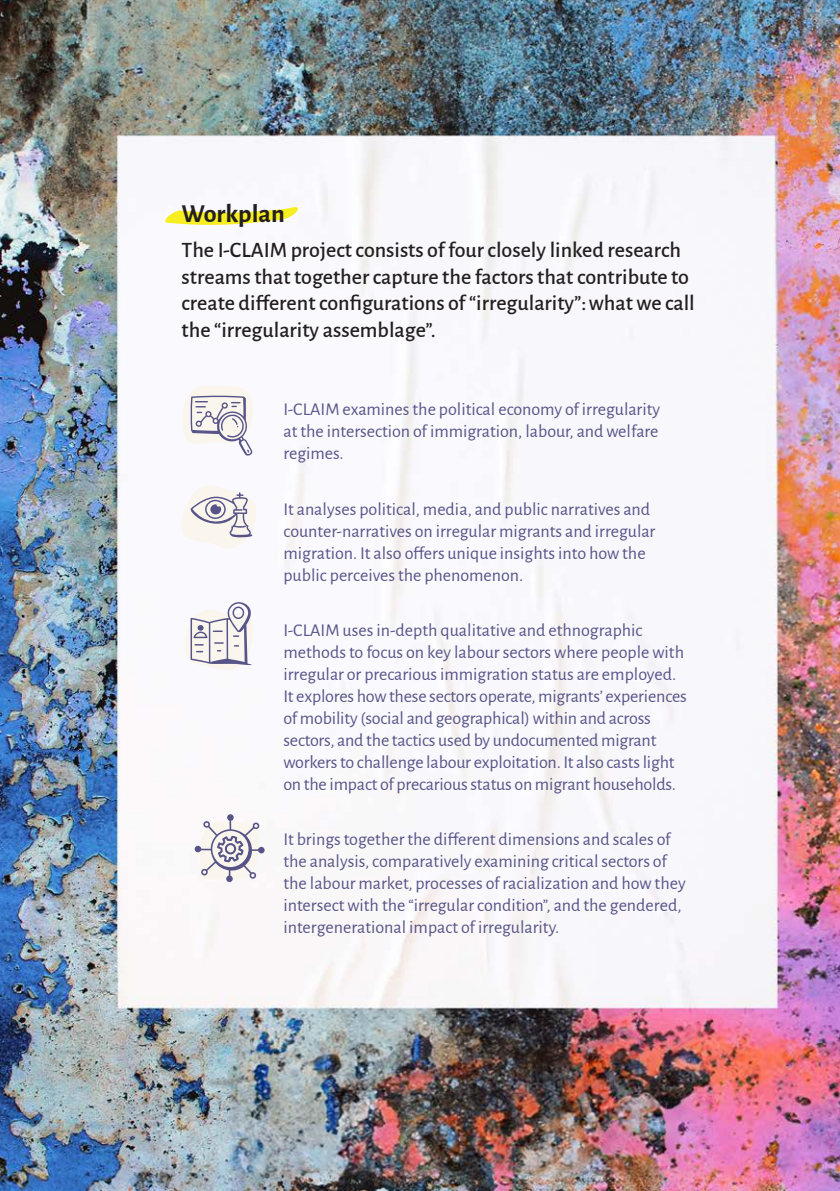
<style>
.page{position:relative;width:840px;height:1191px;background:#fff}
.page>*{position:absolute;margin:0;border:0;box-sizing:border-box;transform-origin:0 0}
.t1{font:700 26px "Alegreya Sans";letter-spacing:-.005em;color:#231f20}
.t2{font:500 22px/26.4px "Alegreya Sans";color:#231f20}
.t3{font:18px/22px "Alegreya Sans";color:#575488}
</style>
<div class="page">
<img style="left:0;top:0;width:839px;height:1191px">
<svg style="left:165px;top:207px;width:133px;height:18px"></svg>
<svg style="left:179px;top:382px;width:75px;height:74px"></svg>
<svg style="left:182px;top:601px;width:72px;height:73px"></svg>
<svg style="left:181px;top:479px;width:80px;height:73px"></svg>
<svg style="left:194px;top:814px;width:70px;height:68px"></svg>
<p class="t1" style="left:181px;top:195px;width:105px">Workplan</p>
<p class="t2" style="left:181px;top:236px;width:514px">The I-CLAIM project consists of four closely linked research streams that together capture the factors that contribute to create different configurations of “irregularity”: what we call the “irregularity assemblage”.</p>
<p class="t3" style="left:283px;top:397px;width:378px;text-align:justify">I-CLAIM examines the political economy of irregularity at the intersection of immigration, labour, and welfare regimes.</p>
<p class="t3" style="left:283px;top:497px;width:373px">It analyses political, media, and public narratives and counter-narratives on irregular migrants and irregular migration. It also offers unique insights into how the public perceives the phenomenon.</p>
<p class="t3" style="left:283px;top:618px;width:404px">I-CLAIM uses in-depth qualitative and ethnographic methods to focus on key labour sectors where people with irregular or precarious immigration status are employed.<br>It explores how these sectors operate, migrants’ experiences of mobility (social and geographical) within and across sectors, and the tactics used by undocumented migrant workers to challenge labour exploitation. It also casts light on the impact of precarious status on migrant households.</p>
<p class="t3" style="left:283px;top:827px;width:403px">It brings together the different dimensions and scales of the analysis, comparatively examining critical sectors of the labour market, processes of racialization and how they intersect with the “irregular condition”, and the gendered, intergenerational impact of irregularity.</p>
</div>
